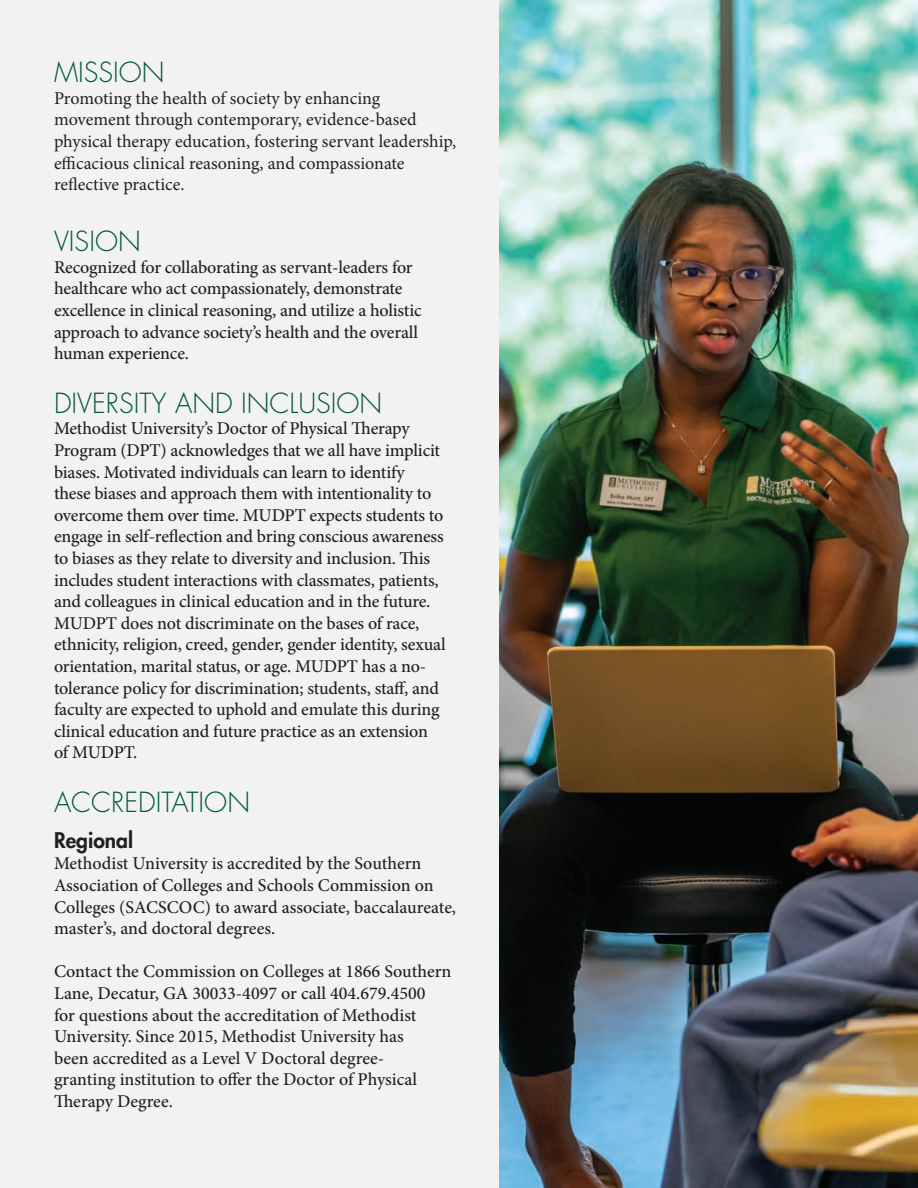
<style>
.page{position:relative;width:918px;height:1188px;background:#fff}
.page>*{position:absolute;margin:0;border:0;box-sizing:border-box;transform-origin:0 0}
.t1{font:300 27px "Futura Std";color:#00573c}
.t2{font:800 21px "Futura Std";color:#231f20}
.t3{font:500 18px/21.6px "Minion Pro";letter-spacing:-.01em;color:#231f20}
.t4{font:18px/21.6px "Minion Pro";color:#231f20}
</style>
<div class="page">
<div style="left:0;top:0;width:500px;height:1188px;background:#f2f2f1"></div>
<img style="left:500px;top:0;width:418px;height:1188px">
<h1 class="t1" style="left:54px;top:56px;width:112px">MISSION</h1>
<p class="t4" style="left:54px;top:87px;width:404px">Promoting the health of society by enhancing movement through contemporary, evidence-based physical therapy education, fostering servant leadership, efficacious clinical reasoning, and compassionate reflective practice.</p>
<h1 class="t1" style="left:54px;top:225px;width:88px">VISION</h1>
<p class="t3" style="left:54px;top:256px;width:369px">Recognized for collaborating as servant-leaders for healthcare who act compassionately, demonstrate excellence in clinical reasoning, and utilize a holistic approach to advance society’s health and the overall human experience.</p>
<h1 class="t1" style="left:54px;top:387px;width:330px">DIVERSITY AND INCLUSION</h1>
<p class="t3" style="left:54px;top:418px;width:393px">Methodist University’s Doctor of Physical Therapy Program (DPT) acknowledges that we all have implicit biases. Motivated individuals can learn to identify these biases and approach them with intentionality to overcome them over time. MUDPT expects students to engage in self-reflection and bring conscious awareness to biases as they relate to diversity and inclusion. This includes student interactions with classmates, patients, and colleagues in clinical education and in the future.<br>MUDPT does not discriminate on the bases of race, ethnicity, religion, creed, gender, gender identity, sexual orientation, marital status, or age. MUDPT has a no&shy;tolerance policy for discrimination; students, staff, and faculty are expected to uphold and emulate this during clinical education and future practice as an extension of MUDPT.</p>
<h1 class="t1" style="left:54px;top:786px;width:198px">ACCREDITATION</h1>
<p class="t2" style="left:54px;top:827px;width:81px">Regional</p>
<p class="t3" style="left:54px;top:853px;width:404px">Methodist University is accredited by the Southern Association of Colleges and Schools Commission on Colleges (SACSCOC) to award associate, baccalaureate, master’s, and doctoral degrees.</p>
<p class="t3" style="left:54px;top:961px;width:399px">Contact the Commission on Colleges at 1866 Southern Lane, Decatur, GA 30033-4097 or call 404.679.4500<br>for questions about the accreditation of Methodist University. Since 2015, Methodist University has<br>been accredited as a Level V Doctoral degree-<br>granting institution to offer the Doctor of Physical Therapy Degree.</p>
</div>
